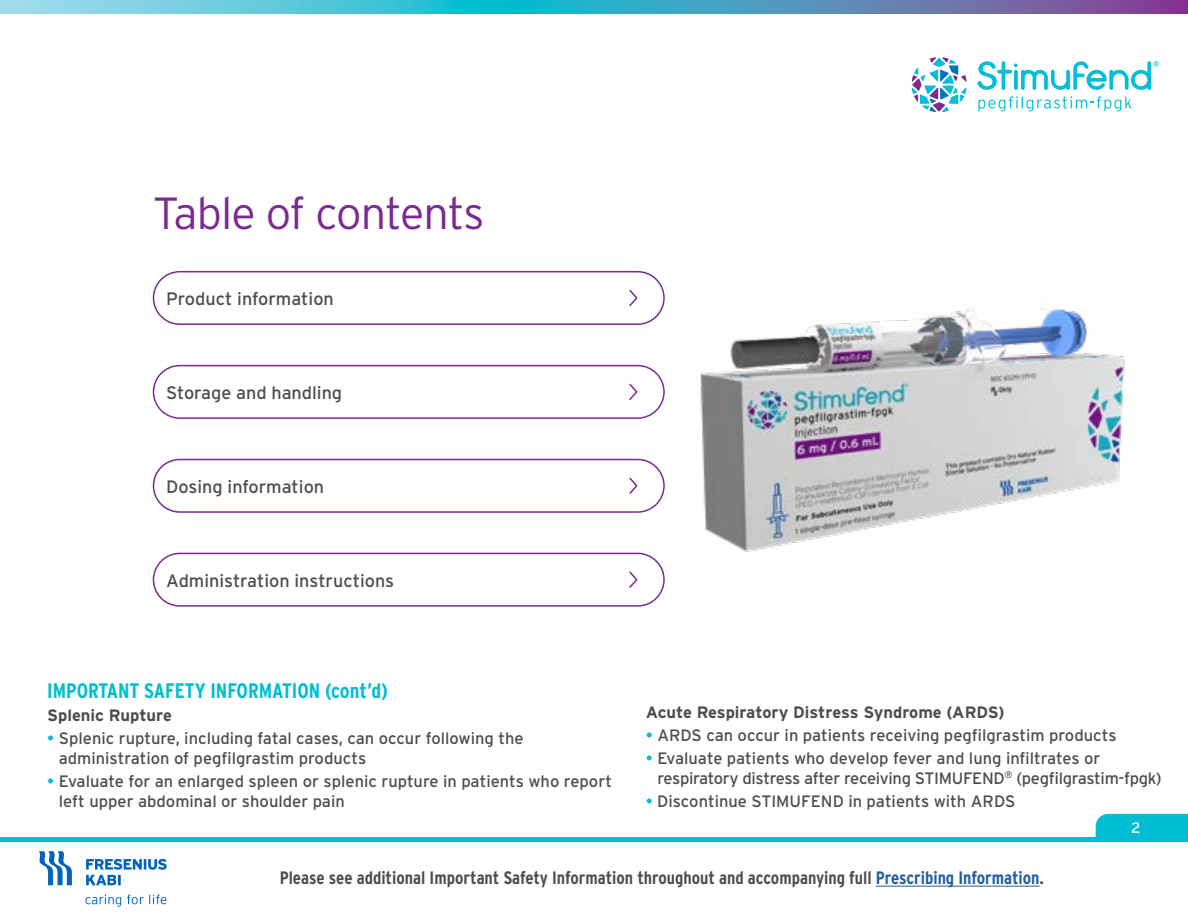
<style>
.page{position:relative;width:1188px;height:918px;background:#fff}
.page>*{position:absolute;margin:0;border:0;box-sizing:border-box;transform-origin:0 0}
.t1{font:300 45px "Interstate";letter-spacing:-.025em;color:#7a2a90}
.t2{font:700 21px "Interstate Condensed";color:#00bdd2}
.t3{font:700 18px "Interstate Condensed";color:#4c4d4d}
.t4{font:18px "Interstate";color:#4c4d4d}
.t5{font:16.5px/19.8px "Interstate";color:#4c4d4d}
.t6{font:16.5px/19.8px "Interstate";letter-spacing:-.02em;color:#4c4d4d}
.t7{font:700 16.5px "Interstate";color:#4c4d4d}
.t8{font:15px "Interstate";color:#fff}
.s1{color:#00bdd2}
.s2{color:#215e9e}
</style>
<div class="page">
<div style="left:0;top:837px;width:1188px;height:5px;background:#00bdd2"></div>
<div style="left:1096px;top:814px;width:92px;height:23px;background:#00bdd2"></div>
<svg style="left:39px;top:851px;width:33px;height:34px"></svg>
<svg style="left:86px;top:859px;width:81px;height:26px"></svg>
<svg style="left:85px;top:894px;width:81px;height:13px"></svg>
<svg style="left:1px;top:0;width:1187px;height:14px"></svg>
<hr style="left:876px;top:886px;width:164px;height:1px;background:#215e9e">
<svg style="left:912px;top:57px;width:55px;height:55px"></svg>
<svg style="left:977px;top:61px;width:182px;height:29px"></svg>
<svg style="left:978px;top:96px;width:154px;height:16px"></svg>
<div style="left:153px;top:271px;width:512px;height:54px;border:2px solid #7a2a90;border-radius:26px"></div>
<div style="left:153px;top:365px;width:512px;height:54px;border:2px solid #7a2a90;border-radius:26px"></div>
<div style="left:153px;top:459px;width:512px;height:54px;border:2px solid #7a2a90;border-radius:26px"></div>
<div style="left:153px;top:553px;width:512px;height:54px;border:2px solid #7a2a90;border-radius:26px"></div>
<svg style="left:629px;top:289px;width:9px;height:17px"></svg>
<svg style="left:629px;top:383px;width:9px;height:17px"></svg>
<svg style="left:629px;top:477px;width:9px;height:17px"></svg>
<svg style="left:629px;top:571px;width:9px;height:17px"></svg>
<img style="left:700px;top:307px;width:425px;height:245px">
<h1 class="t1" style="left:153px;top:188px;width:333px">Table of contents</h1>
<p class="t4" style="left:166px;top:289px;width:169px">Product information</p>
<p class="t4" style="left:166px;top:383px;width:178px">Storage and handling</p>
<p class="t4" style="left:166px;top:477px;width:160px">Dosing information</p>
<p class="t4" style="left:166px;top:571px;width:230px">Administration instructions</p>
<p class="t2" style="left:47px;top:679px;width:342px">IMPORTANT SAFETY INFORMATION (cont’d)</p>
<p class="t7" style="left:47px;top:706px;width:126px">Splenic Rupture</p>
<p class="t5" style="left:59px;top:728px;width:466px;text-indent:-12px"><span class="s1">•</span> Splenic rupture, including fatal cases, can occur following the administration of pegfilgrastim products</p>
<p class="t5" style="left:59px;top:771px;width:555px;text-indent:-12px"><span class="s1">•</span> Evaluate for an enlarged spleen or splenic rupture in patients who report left upper abdominal or shoulder pain</p>
<p class="t7" style="left:646px;top:703px;width:360px">Acute Respiratory Distress Syndrome (ARDS)</p>
<p class="t5" style="left:646px;top:725px;width:472px"><span class="s1">•</span> ARDS can occur in patients receiving pegfilgrastim products</p>
<p class="t6" style="left:657px;top:748px;width:506px;text-indent:-12px"><span class="s1">•</span> Evaluate patients who develop fever and lung infiltrates or respiratory distress after receiving STIMUFEND<sup>®</sup> (pegfilgrastim-fpgk)</p>
<p class="t5" style="left:646px;top:791px;width:371px"><span class="s1">•</span> Discontinue STIMUFEND in patients with ARDS</p>
<p class="t8" style="left:1131px;top:819px;width:11px">2</p>
<p class="t3" style="left:280px;top:867px;width:766px">Please see additional Important Safety Information throughout and accompanying full <span class="s2">Prescribing Information</span>.</p>
</div>
